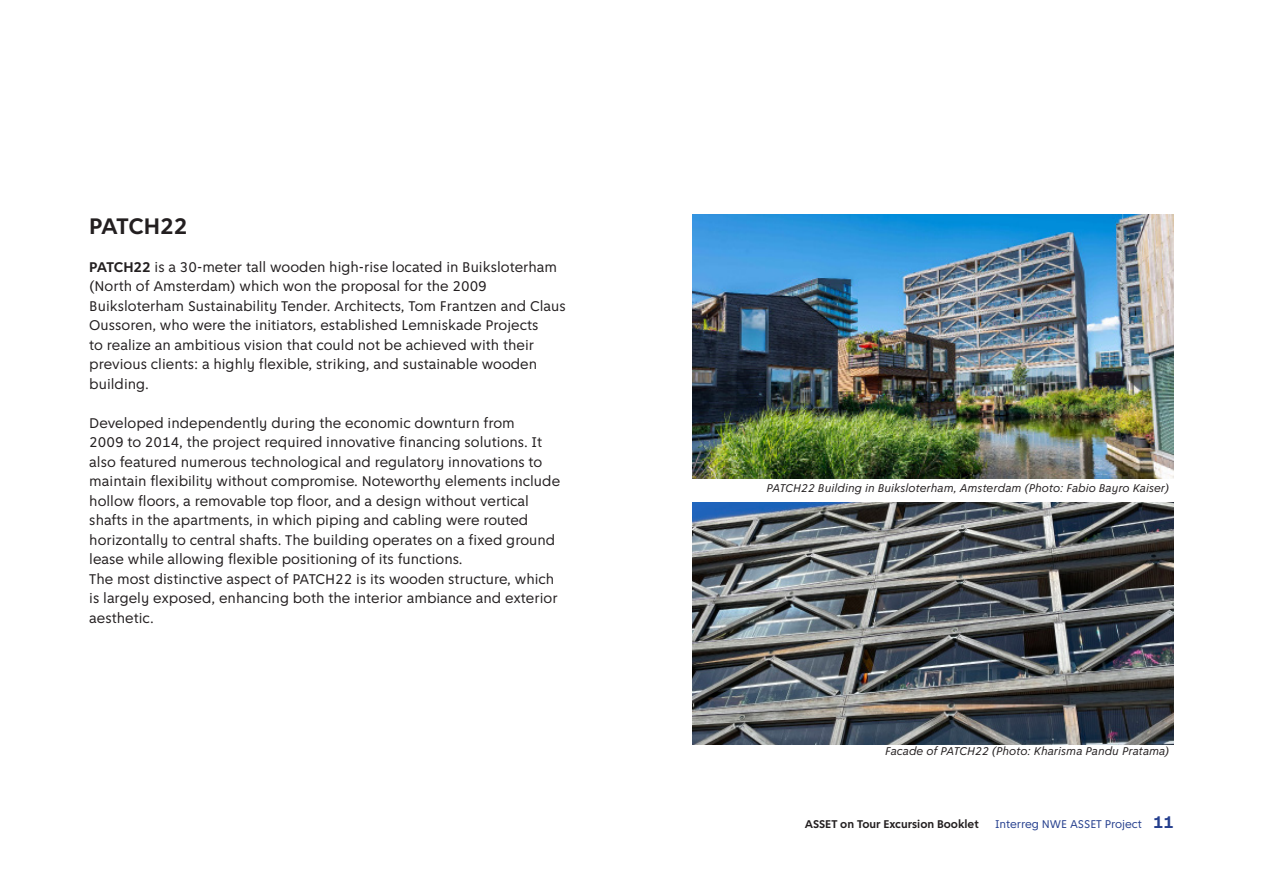
<style>
.page{position:relative;width:1263px;height:893px;background:#fff}
.page>*{position:absolute;margin:0;border:0;box-sizing:border-box;transform-origin:0 0}
.Tussenkopje{font:700 24px "Amsterdam Sans";letter-spacing:-.01em;color:#231f20}
.Plat{font:15px/19.5px "Amsterdam Sans";color:#231f20}
.Alineastijl_2{font:italic 12px "Amsterdam Sans";color:#231f20}
.t1{font:700 12px "Amsterdam Sans";letter-spacing:-.005em;color:#231f20}
.t2{font:12px "Amsterdam Sans";letter-spacing:-.005em;color:#253f8e}
.s1{font-weight:700}
.s2{font-weight:700;font-size:18px}
</style>
<div class="page">
<img style="left:692px;top:215px;width:482px;height:263px">
<img style="left:692px;top:502px;width:482px;height:243px">
<p class="Tussenkopje" style="left:89px;top:212px;width:100px">PATCH22</p>
<p class="Plat" style="left:89px;top:257px;width:478px"><span class="s1">PATCH22</span> is a 30-meter tall wooden high-rise located in Buiksloterham (North of Amsterdam) which won the proposal for the 2009<br>Buiksloterham Sustainability Tender. Architects, Tom Frantzen and Claus Oussoren, who were the initiators, established Lemniskade Projects<br>to realize an ambitious vision that could not be achieved with their previous clients: a highly flexible, striking, and sustainable wooden building.</p>
<p class="Plat" style="left:89px;top:413px;width:472px">Developed independently during the economic downturn from<br>2009 to 2014, the project required innovative financing solutions. It also featured numerous technological and regulatory innovations to maintain flexibility without compromise. Noteworthy elements include hollow floors, a removable top floor, and a design without vertical shafts in the apartments, in which piping and cabling were routed horizontally to central shafts. The building operates on a fixed ground lease while allowing flexible positioning of its functions.</p>
<p class="Plat" style="left:89px;top:569px;width:470px">The most distinctive aspect of PATCH22 is its wooden structure, which is largely exposed, enhancing both the interior ambiance and exterior aesthetic.</p>
<p class="Alineastijl_2" style="left:766px;top:481px;width:404px">PATCH22 Building in Buiksloterham, Amsterdam (Photo: Fabio Bayro Kaiser)</p>
<p class="Alineastijl_2" style="left:885px;top:744px;width:286px">Facade of PATCH22 (Photo: Kharisma Pandu Pratama)</p>
<p class="t1" style="left:805px;top:817px;width:175px">ASSET on Tour Excursion Booklet</p>
<p class="t2" style="left:995px;top:817px;width:180px">Interreg NWE ASSET Project <span class="s2">11</span></p>
</div>
